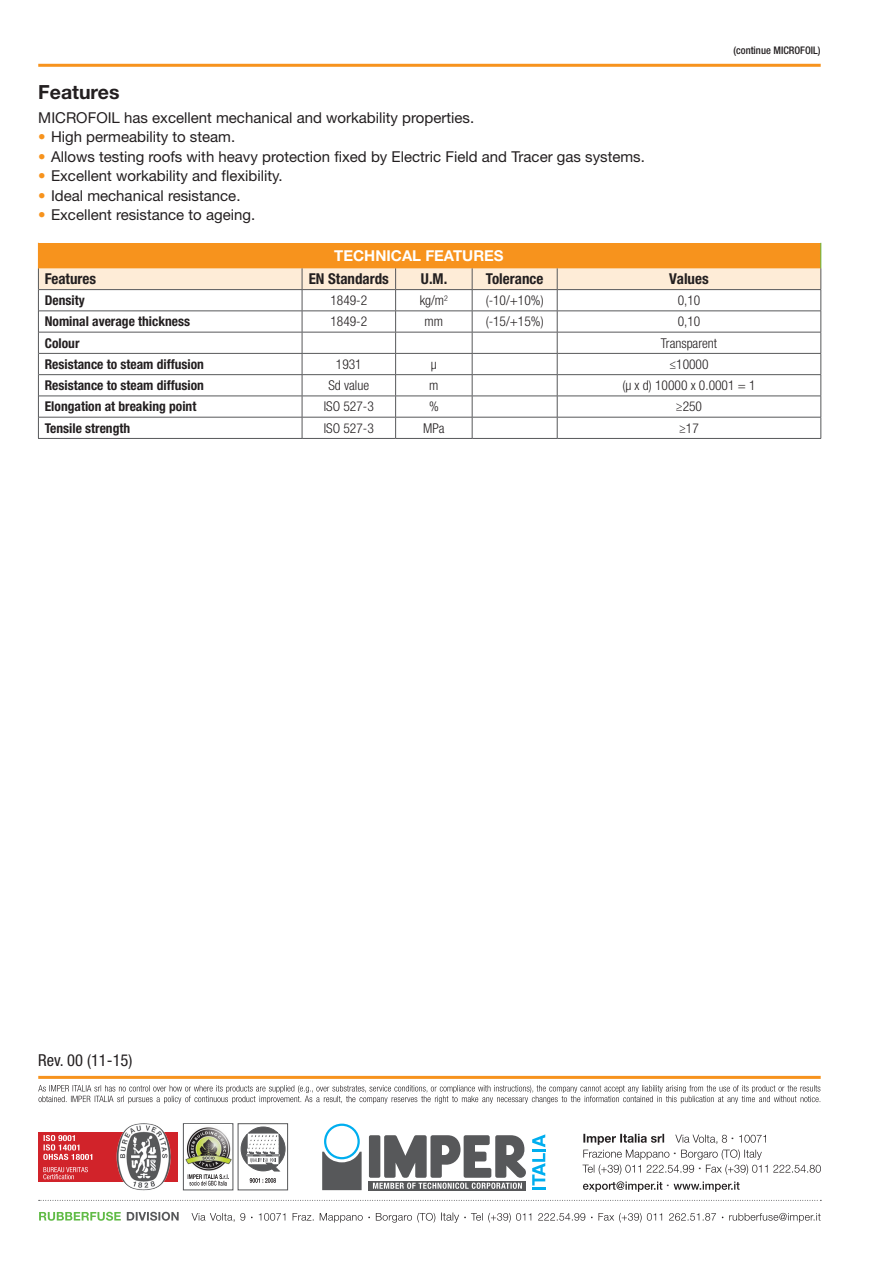
<style>
.page{position:relative;width:893px;height:1263px;background:#fff}
.page>*{position:absolute;margin:0;border:0;box-sizing:border-box;transform-origin:0 0}
.t1{font:700 19.5px "Helvetica Neue LT Std";color:#231f20}
.t2{font:condensed 16.5px "Helvetica Neue LT Std";color:#231f20}
.t3{font:15px "Helvetica Neue LT Std";color:#231f20}
.t4{font:700 condensed 15px "Helvetica Neue LT Std";color:#231f20}
.t5{font:700 15px "Helvetica Neue LT Std";color:#fff}
.t6{font:700 condensed 13.5px "Helvetica Neue LT Std";color:#231f20}
.t7{font:300 condensed 13.5px "Helvetica Neue LT Std";color:#231f20}
.t8{font:500 condensed 10.5px "Helvetica Neue LT Std";color:#231f20}
.t9{font:300 4.5px "Univers";color:#231f20}
.s1{color:#f7931d}
</style>
<div class="page">
<hr style="left:38px;top:1076px;width:783px;height:3px;background:#f7931d">
<hr style="left:38px;top:64px;width:783px;height:3px;background:#f7931d">
<svg style="left:39px;top:1200px;width:782px;height:1px"></svg>
<svg style="left:241px;top:1127px;width:44px;height:44px"></svg>
<div style="left:238px;top:1123px;width:50px;height:67px;border:1px solid #57585a"></div>
<div style="left:38px;top:1132px;width:140px;height:50px;background:#d1232a"></div>
<img style="left:116px;top:1123px;width:55px;height:67px">
<svg style="left:183px;top:1123px;width:50px;height:67px"></svg>
<img style="left:185px;top:1125px;width:47px;height:50px">
<div style="left:369px;top:1181px;width:157px;height:9px;background:#57585a"></div>
<svg style="left:532px;top:1134px;width:13px;height:56px"></svg>
<div style="left:324px;top:1123px;width:36px;height:36px;border:2px solid #00aeef;border-radius:50%"></div>
<svg style="left:322px;top:1152px;width:40px;height:38px"></svg>
<div style="left:369px;top:1135px;width:11px;height:43px;background:#57585a;border-radius:2px"></div>
<svg style="left:370px;top:1135px;width:156px;height:54px"></svg>
<svg style="left:38px;top:1085px;width:782px;height:19px"></svg>
<svg style="left:43px;top:1135px;width:49px;height:25px"></svg>
<svg style="left:43px;top:1167px;width:45px;height:12px"></svg>
<svg style="left:188px;top:1174px;width:41px;height:11px"></svg>
<svg style="left:250px;top:1178px;width:26px;height:5px"></svg>
<svg style="left:583px;top:1181px;width:157px;height:11px"></svg>
<svg style="left:582px;top:1134px;width:239px;height:41px"></svg>
<svg style="left:729px;top:1213px;width:92px;height:9px"></svg>
<svg style="left:441px;top:1212px;width:282px;height:11px"></svg>
<svg style="left:192px;top:1213px;width:243px;height:10px"></svg>
<svg style="left:127px;top:1212px;width:52px;height:9px"></svg>
<svg style="left:39px;top:1212px;width:82px;height:9px"></svg>
<hr style="left:38px;top:438px;width:264px;height:1px;background:#57585a">
<hr style="left:302px;top:438px;width:94px;height:1px;background:#57585a">
<hr style="left:396px;top:438px;width:76px;height:1px;background:#57585a">
<hr style="left:472px;top:438px;width:85px;height:1px;background:#57585a">
<hr style="left:557px;top:438px;width:264px;height:1px;background:#57585a">
<svg style="left:38px;top:243px;width:784px;height:195px"></svg>
<h1 class="t1" style="left:38px;top:80px;width:83px">Features</h1>
<p class="t3" style="left:38px;top:108px;width:437px">MICROFOIL has excellent mechanical and workability properties.</p>
<p class="t3" style="left:38px;top:128px;width:198px"><span class="s1">•</span> High permeability to steam.</p>
<p class="t3" style="left:38px;top:147px;width:608px"><span class="s1">•</span> Allows testing roofs with heavy protection fixed by Electric Field and Tracer gas systems.</p>
<p class="t3" style="left:38px;top:167px;width:246px"><span class="s1">•</span> Excellent workability and flexibility.</p>
<p class="t3" style="left:38px;top:186px;width:204px"><span class="s1">•</span> Ideal mechanical resistance.</p>
<p class="t3" style="left:38px;top:206px;width:218px"><span class="s1">•</span> Excellent resistance to ageing.</p>
<p class="t5" style="left:334px;top:246px;width:171px">TECHNICAL FEATURES</p>
<p class="t8" style="left:733px;top:44px;width:89px">(continue MICROFOIL)</p>
<p class="t4" style="left:45px;top:270px;width:53px">Features</p>
<p class="t4" style="left:309px;top:270px;width:82px">EN Standards</p>
<p class="t4" style="left:421px;top:270px;width:28px">U.M.</p>
<p class="t4" style="left:486px;top:270px;width:59px">Tolerance</p>
<p class="t4" style="left:669px;top:270px;width:41px">Values</p>
<p class="t6" style="left:45px;top:292px;width:41px">Density</p>
<p class="t7" style="left:330px;top:293px;width:38px">1849-2</p>
<p class="t7" style="left:420px;top:293px;width:30px">kg/m<sup>2</sup></p>
<p class="t7" style="left:486px;top:293px;width:60px">(-10/+10%)</p>
<p class="t7" style="left:678px;top:293px;width:24px">0,10</p>
<p class="t6" style="left:45px;top:313px;width:147px">Nominal average thickness</p>
<p class="t7" style="left:330px;top:314px;width:38px">1849-2</p>
<p class="t7" style="left:425px;top:314px;width:20px">mm</p>
<p class="t7" style="left:486px;top:314px;width:60px">(-15/+15%)</p>
<p class="t7" style="left:678px;top:314px;width:24px">0,10</p>
<p class="t6" style="left:45px;top:335px;width:36px">Colour</p>
<p class="t7" style="left:661px;top:335px;width:58px">Transparent</p>
<p class="t6" style="left:45px;top:356px;width:161px">Resistance to steam diffusion</p>
<p class="t7" style="left:336px;top:356px;width:27px">1931</p>
<p class="t7" style="left:431px;top:356px;width:7px">µ</p>
<p class="t7" style="left:669px;top:356px;width:41px">≤10000</p>
<p class="t6" style="left:45px;top:377px;width:161px">Resistance to steam diffusion</p>
<p class="t7" style="left:328px;top:378px;width:42px">Sd value</p>
<p class="t7" style="left:429px;top:378px;width:11px">m</p>
<p class="t7" style="left:622px;top:378px;width:135px">(µ x d) 10000 x 0.0001 = 1</p>
<p class="t6" style="left:45px;top:398px;width:153px">Elongation at breaking point</p>
<p class="t7" style="left:324px;top:399px;width:52px">ISO 527-3</p>
<p class="t7" style="left:429px;top:399px;width:11px">%</p>
<p class="t7" style="left:676px;top:399px;width:28px">≥250</p>
<p class="t6" style="left:45px;top:420px;width:87px">Tensile strength</p>
<p class="t7" style="left:324px;top:420px;width:52px">ISO 527-3</p>
<p class="t7" style="left:423px;top:420px;width:23px">MPa</p>
<p class="t7" style="left:679px;top:420px;width:21px">≥17</p>
<p class="t2" style="left:38px;top:1051px;width:96px">Rev. 00 (11-15)</p>
<p class="t9" style="left:674px;top:1151px;width:4px">•</p>
<p class="t9" style="left:667px;top:1183px;width:4px">•</p>
<p class="t9" style="left:699px;top:1166px;width:4px">•</p>
<p class="t9" style="left:732px;top:1136px;width:4px">•</p>
</div>
